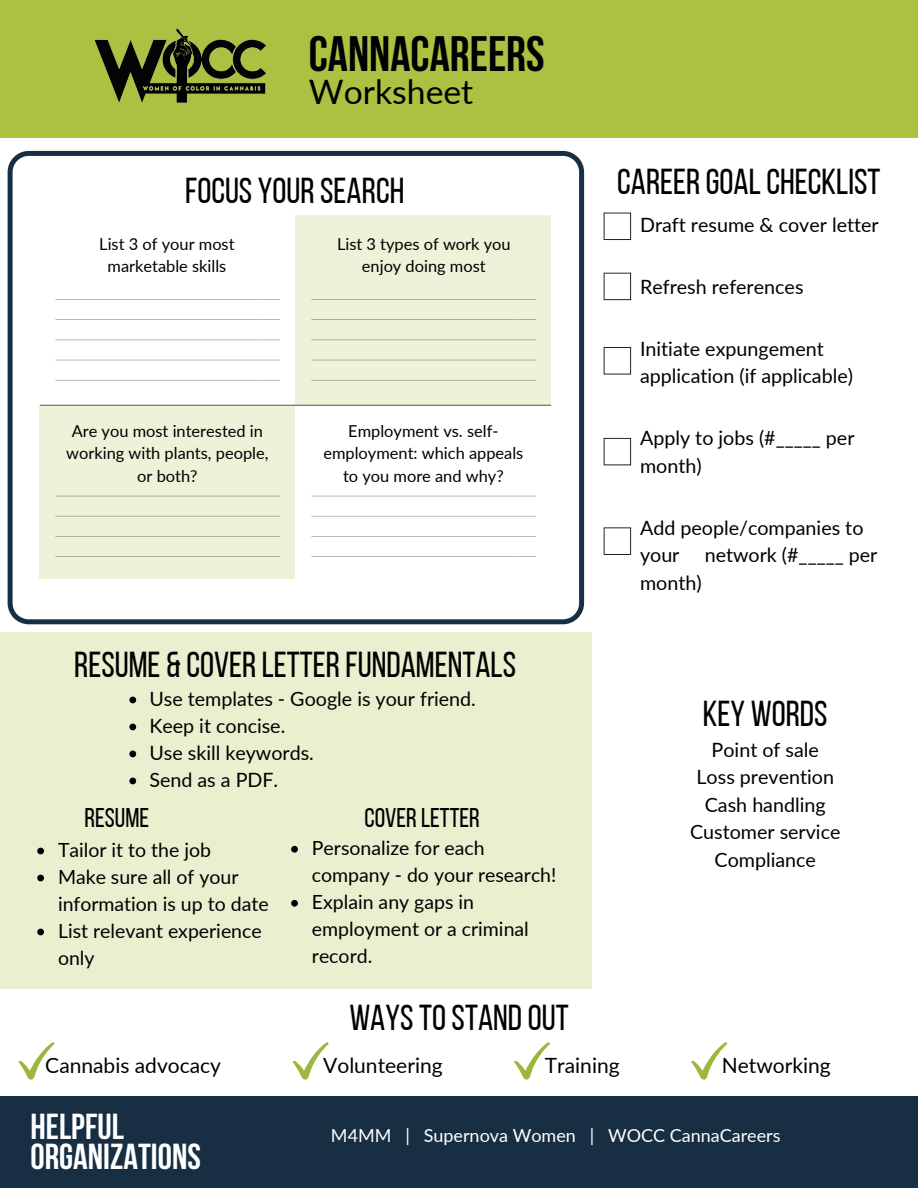
<style>
.page{position:relative;width:918px;height:1188px;background:#fff}
.page>*{position:absolute;margin:0;border:0;box-sizing:border-box;transform-origin:0 0}
.t1{font:700 49.5px "Bebas Neue";color:#000}
.t2{font:36px "Bebas Neue";color:#000}
.t3{font:700 36px "Bebas Neue";color:#fff}
.t4{font:33.75px "Lato";color:#000}
.t5{font:27px "Bebas Neue";color:#000}
.t6{font:21px "Lato";color:#000}
.t7{font:19.65px/27.5px "Lato";color:#000}
.t8{font:19.5px/27px "Lato";color:#000}
.t9{font:18px "Lato";color:#fff}
.t10{font:16.35px/22.4px "Lato";color:#000;text-align:center}
</style>
<div class="page">
<div style="left:0;top:0;width:918px;height:138px;background:#abc141"></div>
<img style="left:94px;top:29px;width:172px;height:74px">
<svg style="left:8px;top:151px;width:576px;height:473px"></svg>
<svg style="left:604px;top:213px;width:27px;height:27px"></svg>
<svg style="left:604px;top:273px;width:27px;height:27px"></svg>
<svg style="left:604px;top:347px;width:27px;height:28px"></svg>
<svg style="left:604px;top:438px;width:27px;height:27px"></svg>
<svg style="left:604px;top:527px;width:27px;height:28px"></svg>
<div style="left:0;top:1096px;width:918px;height:92px;background:#172e43"></div>
<svg style="left:18px;top:1042px;width:37px;height:38px"></svg>
<svg style="left:292px;top:1042px;width:37px;height:38px"></svg>
<svg style="left:514px;top:1042px;width:36px;height:38px"></svg>
<svg style="left:691px;top:1042px;width:36px;height:38px"></svg>
<div style="left:0;top:633px;width:592px;height:355px;background:#eaefd0"></div>
<svg style="left:37px;top:848px;width:7px;height:6px"></svg>
<svg style="left:37px;top:875px;width:7px;height:6px"></svg>
<svg style="left:37px;top:929px;width:7px;height:6px"></svg>
<svg style="left:291px;top:846px;width:7px;height:7px"></svg>
<svg style="left:291px;top:900px;width:7px;height:7px"></svg>
<svg style="left:129px;top:697px;width:7px;height:6px"></svg>
<svg style="left:129px;top:724px;width:7px;height:6px"></svg>
<svg style="left:129px;top:751px;width:7px;height:6px"></svg>
<svg style="left:129px;top:778px;width:7px;height:6px"></svg>
<p class="t1" style="left:309px;top:34px;width:237px">CANNACAREERS</p>
<p class="t4" style="left:309px;top:71px;width:166px">Worksheet</p>
<p class="t2" style="left:185px;top:176px;width:221px">FOCUS YOUR SEARCH</p>
<p class="t10" style="left:99px;top:232px;width:137px">List 3 of your most marketable skills</p>
<p class="t10" style="left:337px;top:232px;width:175px">List 3 types of work you enjoy doing most</p>
<p class="t10" style="left:66px;top:419px;width:204px">Are you most interested in working with plants, people, or both?</p>
<p class="t10" style="left:323px;top:419px;width:201px">Employment vs. self&shy;employment: which appeals to you more and why?</p>
<p class="t2" style="left:74px;top:650px;width:443px">RESUME &amp; COVER LETTER FUNDAMENTALS</p>
<p class="t7" style="left:149px;top:684px;width:328px">Use templates - Google is your friend.</p>
<p class="t7" style="left:149px;top:711px;width:137px">Keep it concise.</p>
<p class="t7" style="left:149px;top:738px;width:166px">Use skill keywords.</p>
<p class="t7" style="left:149px;top:765px;width:130px">Send as a PDF.</p>
<p class="t5" style="left:85px;top:807px;width:66px">RESUME</p>
<p class="t5" style="left:365px;top:807px;width:117px">COVERLETTER</p>
<p class="t8" style="left:58px;top:836px;width:155px">Tailor it to the job</p>
<p class="t8" style="left:58px;top:863px;width:212px">Make sure all of your information is up to date</p>
<p class="t8" style="left:58px;top:917px;width:205px">List relevant experience only</p>
<p class="t8" style="left:312px;top:834px;width:246px">Personalize for each company - do your research!</p>
<p class="t8" style="left:312px;top:888px;width:218px">Explain any gaps in employment or a criminal record.</p>
<p class="t2" style="left:349px;top:1003px;width:221px">WAYSTO STANDOUT</p>
<p class="t2" style="left:617px;top:167px;width:265px">CAREER GOALCHECKLIST</p>
<p class="t7" style="left:640px;top:210px;width:240px">Draft resume &amp; cover letter</p>
<p class="t7" style="left:640px;top:272px;width:165px">Refresh references</p>
<p class="t7" style="left:640px;top:334px;width:215px">Initiate expungement application (if applicable)</p>
<p class="t7" style="left:640px;top:424px;width:216px">Apply to jobs (#_____ per month)</p>
<p class="t7" style="left:640px;top:513px;width:225px">Add people/companies to your</p>
<p class="t7" style="left:705px;top:541px;width:174px">network (#_____ per</p>
<p class="t7" style="left:640px;top:568px;width:63px">month)</p>
<p class="t2" style="left:703px;top:699px;width:126px">KEY WORDS</p>
<p class="t7" style="left:712px;top:736px;width:109px">Point of sale</p>
<p class="t7" style="left:697px;top:763px;width:139px">Loss prevention</p>
<p class="t7" style="left:705px;top:790px;width:122px">Cash handling</p>
<p class="t7" style="left:690px;top:818px;width:152px">Customer service</p>
<p class="t7" style="left:715px;top:845px;width:103px">Compliance</p>
<p class="t6" style="left:45px;top:1052px;width:177px">Cannabis advocacy</p>
<p class="t6" style="left:323px;top:1052px;width:121px">Volunteering</p>
<p class="t6" style="left:545px;top:1052px;width:76px">Training</p>
<p class="t6" style="left:722px;top:1052px;width:110px">Networking</p>
<p class="t3" style="left:30px;top:1112px;width:95px">HELPFUL</p>
<p class="t3" style="left:30px;top:1142px;width:172px">ORGANIZATIONS</p>
<p class="t9" style="left:331px;top:1124px;width:451px">M4MM | Supernova Women | WOCC CannaCareers</p>
</div>
